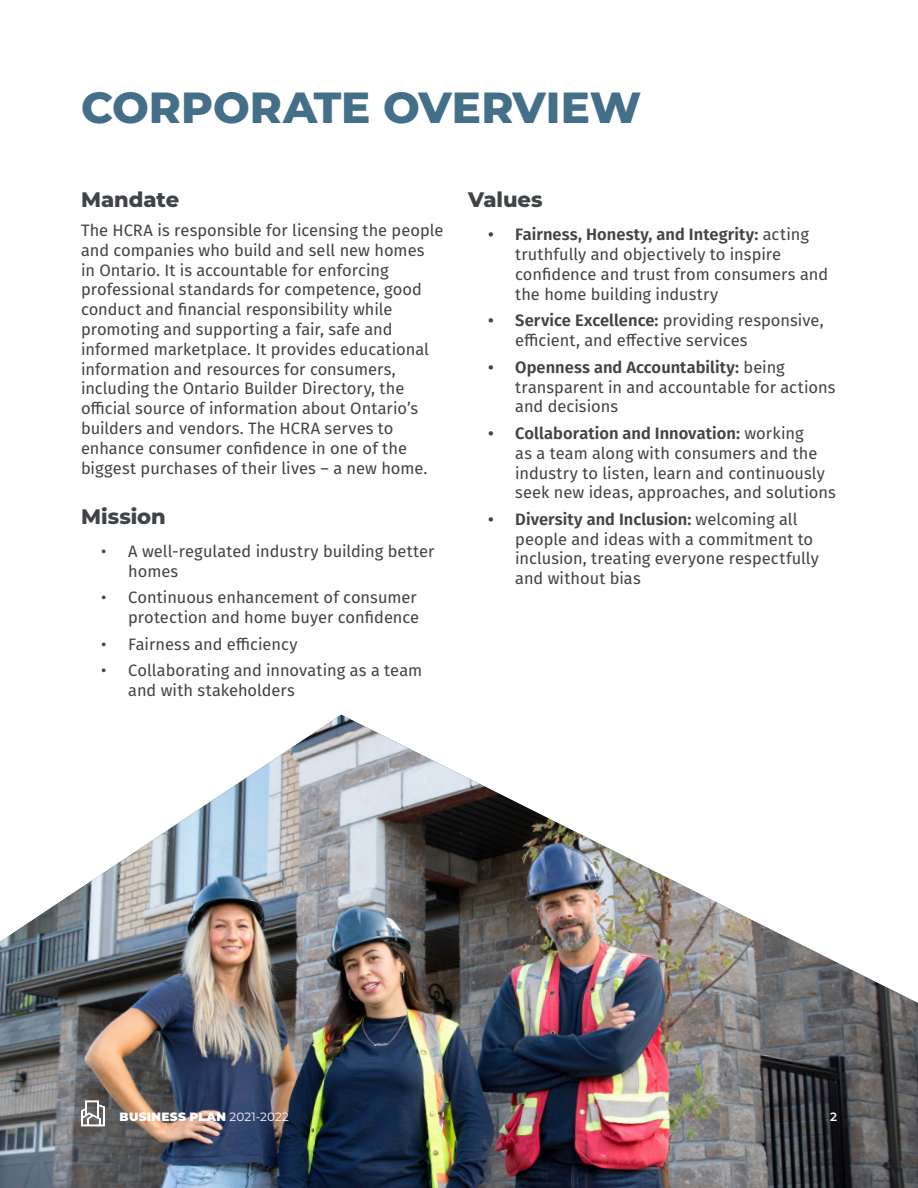
<style>
.page{position:relative;width:918px;height:1188px;background:#fff}
.page>*{position:absolute;margin:0;border:0;box-sizing:border-box;transform-origin:0 0}
.Heading_1{font:800 43.5px "Montserrat";color:#436f89}
.Heading_2{font:800 21px "Montserrat";color:#404447}
.Table_Body{font:16.5px/19.8px "Fira Sans";color:#404447}
.t1{font:900 12px "Montserrat";letter-spacing:.025em;color:#fff}
.t2{font:600 12px "Montserrat";color:#fff}
.s1{font-weight:600}
.s2{font-weight:400}
</style>
<div class="page">
<img style="left:0;top:715px;width:918px;height:473px">
<svg style="left:81px;top:1100px;width:24px;height:26px"></svg>
<p class="Heading_1" style="left:81px;top:76px;width:562px">CORPORATE OVERVIEW</p>
<p class="Heading_2" style="left:81px;top:184px;width:100px">Mandate</p>
<p class="Table_Body" style="left:81px;top:220px;width:364px">The HCRA is responsible for licensing the people and companies who build and sell new homes<br>in Ontario. It is accountable for enforcing professional standards for competence, good conduct and financial responsibility while promoting and supporting a fair, safe and informed marketplace. It provides educational information and resources for consumers, including the Ontario Builder Directory, the official source of information about Ontario’s builders and vendors. The HCRA serves to enhance consumer confidence in one of the biggest purchases of their lives – a new home.</p>
<p class="Heading_2" style="left:81px;top:501px;width:86px">Mission</p>
<p class="Table_Body" style="left:128px;top:541px;width:308px;text-indent:-27px">• A well-regulated industry building better homes</p>
<p class="Table_Body" style="left:101px;top:587px;width:319px;text-align:right">• Continuous enhancement of consumer protection and home buyer confidence</p>
<p class="Table_Body" style="left:101px;top:633px;width:198px">• Fairness and efficiency</p>
<p class="Table_Body" style="left:128px;top:660px;width:295px;text-indent:-27px">• Collaborating and innovating as a team and with stakeholders</p>
<p class="Heading_2" style="left:468px;top:184px;width:76px">Values</p>
<p class="Table_Body" style="left:515px;top:224px;width:314px;text-indent:-27px"><span class="s1">• Fairness, Honesty, and Integrity:</span> acting truthfully and objectively to inspire confidence and trust from consumers and the home building industry</p>
<p class="Table_Body" style="left:515px;top:310px;width:310px;text-indent:-27px"><span class="s1">• Service Excellence:</span> providing responsive, efficient, and effective services</p>
<p class="Table_Body" style="left:515px;top:357px;width:322px;text-indent:-27px"><span class="s1">• Openness and Accountability:</span> being transparent in and accountable for actions and decisions</p>
<p class="Table_Body" style="left:515px;top:423px;width:322px;text-indent:-27px"><span class="s1">• Collaboration and Innovation:</span> working<br>as a team along with consumers and the industry to listen, learn and continuously seek new ideas, approaches, and solutions</p>
<p class="Table_Body" style="left:515px;top:509px;width:305px;text-indent:-27px"><span class="s1">• Diversity and Inclusion:</span> welcoming all people and ideas with a commitment to inclusion, treating everyone respectfully and without bias</p>
<p class="t1" style="left:120px;top:1108px;width:171px">BUSINESS PLAN <span class="s2">2021-2022</span></p>
<p class="t2" style="left:830px;top:1108px;width:8px">2</p>
</div>
